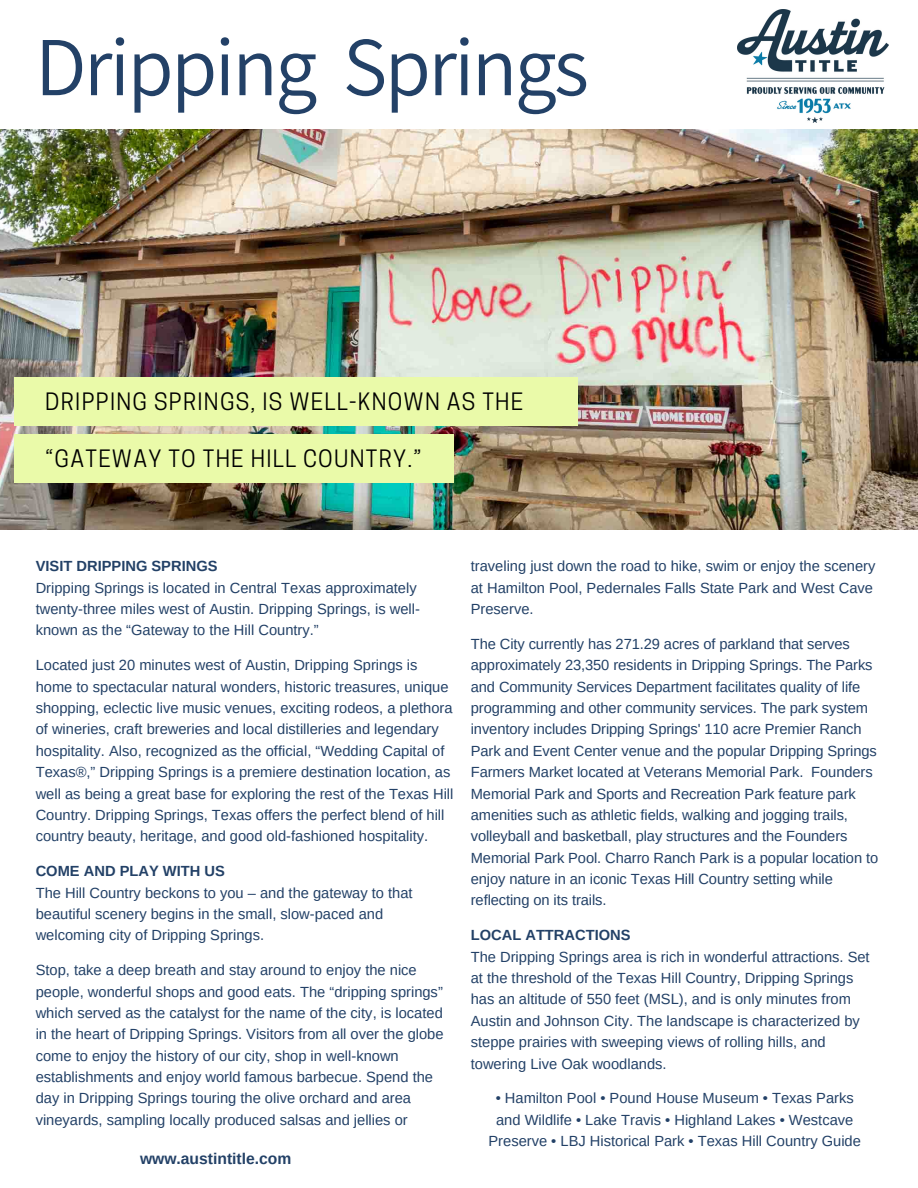
<style>
.page{position:relative;width:918px;height:1188px;background:#fff}
.page>*{position:absolute;margin:0;border:0;box-sizing:border-box;transform-origin:0 0}
.t1{font:84px "Assistant";letter-spacing:-.03em;color:#234167}
.t2{font:22.5px "Cooper Hewitt";letter-spacing:.055em;color:#000}
.t3{font:700 15.6px "Arimo";color:#234167}
.t4{font:14.7px/21.3px "Arimo";color:#234167}
.t5{font:700 14.7px "Arimo";color:#234167}
</style>
<div class="page">
<img style="left:0;top:129px;width:918px;height:401px">
<div style="left:14px;top:377px;width:564px;height:48px;background:#eafaa9"></div>
<img style="left:738px;top:9px;width:151px;height:114px">
<div style="left:14px;top:434px;width:440px;height:48px;background:#eafaa9"></div>
<h1 class="t1" style="left:35px;top:9px;width:555px">Dripping Springs</h1>
<h2 class="t2" style="left:45px;top:394px;width:480px">DRIPPING SPRINGS, IS WELL-KNOWN AS THE</h2>
<h2 class="t2" style="left:45px;top:450px;width:378px">“GATEWAY TO THE HILL COUNTRY.”</h2>
<p class="t5" style="left:36px;top:558px;width:183px">VISIT DRIPPING SPRINGS</p>
<p class="t4" style="left:36px;top:577px;width:386px">Dripping Springs is located in Central Texas approximately twenty-three miles west of Austin. Dripping Springs, is well&shy;known as the “Gateway to the Hill Country.”</p>
<p class="t4" style="left:36px;top:655px;width:419px">Located just 20 minutes west of Austin, Dripping Springs is home to spectacular natural wonders, historic treasures, unique shopping, eclectic live music venues, exciting rodeos, a plethora of wineries, craft breweries and local distilleries and legendary hospitality. Also, recognized as the official, “Wedding Capital of Texas®,” Dripping Springs is a premiere destination location, as well as being a great base for exploring the rest of the Texas Hill Country. Dripping Springs, Texas offers the perfect blend of hill country beauty, heritage, and good old-fashioned hospitality.</p>
<p class="t5" style="left:36px;top:863px;width:191px">COME AND PLAY WITH US</p>
<p class="t4" style="left:36px;top:882px;width:378px">The Hill Country beckons to you – and the gateway to that beautiful scenery begins in the small, slow-paced and welcoming city of Dripping Springs.</p>
<p class="t4" style="left:36px;top:959px;width:409px">Stop, take a deep breath and stay around to enjoy the nice people, wonderful shops and good eats. The “dripping springs” which served as the catalyst for the name of the city, is located in the heart of Dripping Springs. Visitors from all over the globe come to enjoy the history of our city, shop in well-known establishments and enjoy world famous barbecue. Spend the day in Dripping Springs touring the olive orchard and area vineyards, sampling locally produced salsas and jellies or</p>
<p class="t3" style="left:140px;top:1150px;width:153px">www.austintitle.com</p>
<p class="t4" style="left:471px;top:556px;width:406px">traveling just down the road to hike, swim or enjoy the scenery at Hamilton Pool, Pedernales Falls State Park and West Cave<br>Preserve.</p>
<p class="t4" style="left:471px;top:633px;width:409px">The City currently has 271.29 acres of parkland that serves approximately 23,350 residents in Dripping Springs. The Parks and Community Services Department facilitates quality of life programming and other community services. The park system inventory includes Dripping Springs' 110 acre Premier Ranch Park and Event Center venue and the popular Dripping Springs Farmers Market located at Veterans Memorial Park. Founders Memorial Park and Sports and Recreation Park feature park amenities such as athletic fields, walking and jogging trails, volleyball and basketball, play structures and the Founders Memorial Park Pool. Charro Ranch Park is a popular location to enjoy nature in an iconic Texas Hill Country setting while reflecting on its trails.</p>
<p class="t5" style="left:471px;top:927px;width:161px">LOCAL ATTRACTIONS</p>
<p class="t4" style="left:471px;top:946px;width:400px">The Dripping Springs area is rich in wonderful attractions. Set at the threshold of the Texas Hill Country, Dripping Springs has an altitude of 550 feet (MSL), and is only minutes from Austin and Johnson City. The landscape is characterized by steppe prairies with sweeping views of rolling hills, and towering Live Oak woodlands.</p>
<p class="t4" style="left:489px;top:1088px;width:374px;text-align:center">• Hamilton Pool • Pound House Museum • Texas Parks and Wildlife • Lake Travis • Highland Lakes • Westcave<br>Preserve • LBJ Historical Park • Texas Hill Country Guide</p>
</div>
